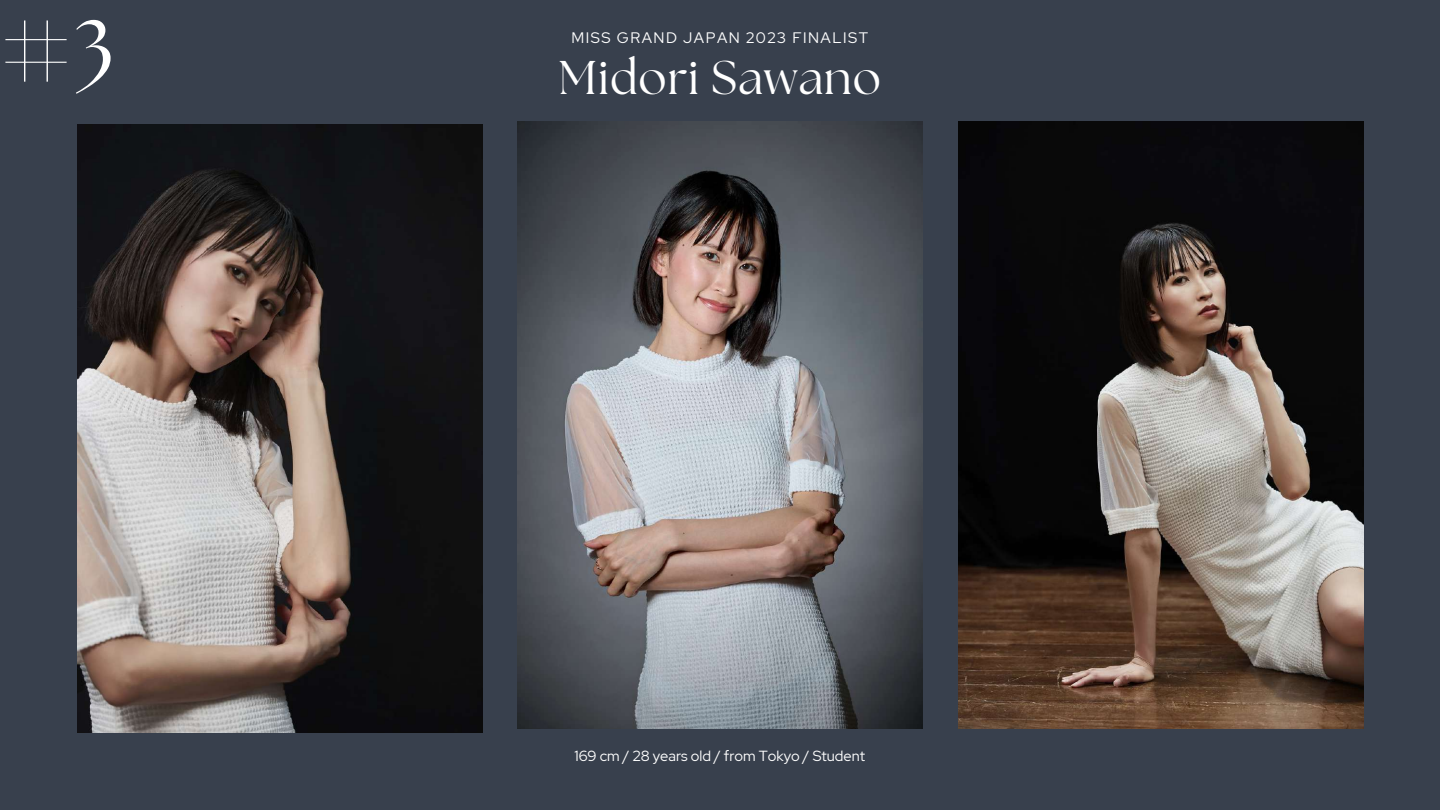
<style>
.page{position:relative;width:1440px;height:810px;background:#38404d}
.page>*{position:absolute;margin:0;border:0;box-sizing:border-box;transform-origin:0 0}
.t1{font:87.3px "The Seasons";color:#fff}
.t2{font:47.2px "The Seasons";letter-spacing:.02em;color:#fff}
.t3{font:15.2px "Red Hat Display";letter-spacing:.1em;color:#fff}
.t4{font:14.6px "Red Hat Display";color:#fff}
</style>
<div class="page">
<img style="left:517px;top:121px;width:405px;height:608px">
<img style="left:77px;top:125px;width:405px;height:607px">
<img style="left:958px;top:121px;width:405px;height:608px">
<h1 class="t1" style="left:1px;top:12px;width:115px">#3</h1>
<p class="t3" style="left:571px;top:28px;width:298px">MISS GRAND JAPAN 2023 FINALIST</p>
<h2 class="t2" style="left:558px;top:56px;width:324px">Midori Sawano</h2>
<p class="t4" style="left:574px;top:746px;width:292px">169 cm / 28 years old / from Tokyo / Student</p>
</div>
